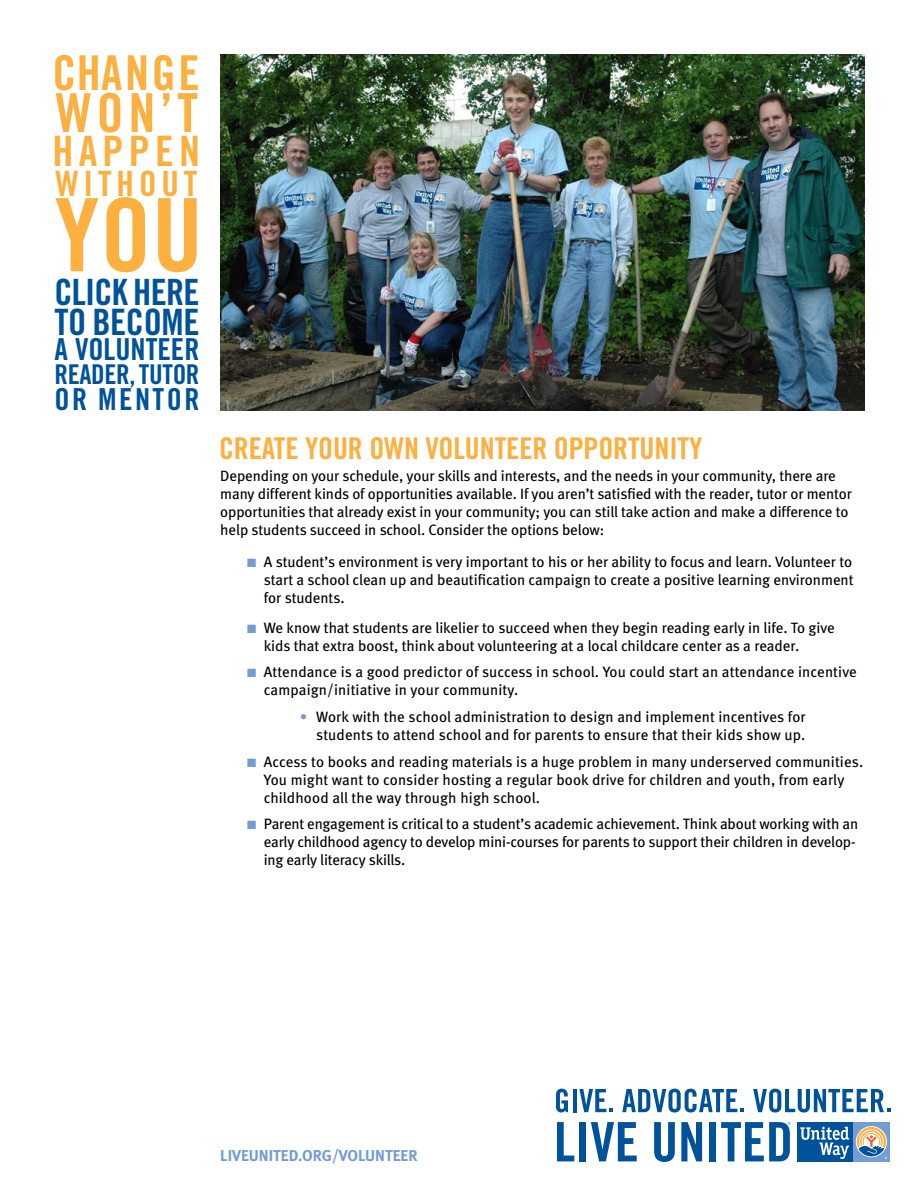
<style>
.page{position:relative;width:918px;height:1188px;background:#fff}
.page>*{position:absolute;margin:0;border:0;box-sizing:border-box;transform-origin:0 0}
.Body{font:101.25px "Trade Gothic Bold Cond Twenty";color:#fbb040}
.Body-2{font:53.85px "Trade Gothic Bold Cond Twenty";color:#fbb040}
.Body-3{font:48px "Trade Gothic Bold Cond Twenty";letter-spacing:.055em;color:#fbb040}
.Body-4{font:41.85px "Trade Gothic Bold Cond Twenty";letter-spacing:.125em;color:#fbb040}
.Body-5{font:36.3px "Trade Gothic Bold Cond Twenty";letter-spacing:-.02em;color:#00539b}
.Body-6{font:34.95px "Trade Gothic Bold Cond Twenty";letter-spacing:.14em;color:#fbb040}
.Body-7{font:30.3px "Trade Gothic Bold Cond Twenty";color:#00539b}
.Body-8{font:30.3px "Trade Gothic Bold Cond Twenty";letter-spacing:.08em;color:#00539b}
.t1{font:30px "Trade Gothic Bold Cond Twenty";letter-spacing:-.005em;color:#fbb040}
.Body-9{font:27.3px "Trade Gothic Bold Cond Twenty";letter-spacing:-.015em;color:#00539b}
.Body-10{font:700 15.75px "Meta";color:#739dd2}
.Body-11{font:15px/18px "Meta";letter-spacing:-.005em;color:#000}
.s1{color:#739dd2}
</style>
<div class="page">
<img style="left:220px;top:54px;width:644px;height:356px">
<div style="left:853px;top:1122px;width:37px;height:40px;background:#749dd2"></div>
<svg style="left:856px;top:1126px;width:31px;height:31px"></svg>
<div style="left:797px;top:1122px;width:56px;height:40px;background:#00539b"></div>
<svg style="left:800px;top:1127px;width:49px;height:32px"></svg>
<svg style="left:857px;top:1127px;width:30px;height:32px"></svg>
<svg style="left:556px;top:1089px;width:12px;height:24px"></svg>
<hr style="left:573px;top:1089px;width:4px;height:23px;background:#00539b">
<svg style="left:579px;top:1089px;width:34px;height:23px"></svg>
<svg style="left:622px;top:1089px;width:122px;height:24px"></svg>
<svg style="left:753px;top:1089px;width:138px;height:24px"></svg>
<svg style="left:557px;top:1122px;width:17px;height:39px"></svg>
<div style="left:579px;top:1122px;width:7px;height:39px;background:#00539b"></div>
<svg style="left:591px;top:1122px;width:46px;height:39px"></svg>
<svg style="left:654px;top:1122px;width:21px;height:40px"></svg>
<svg style="left:681px;top:1122px;width:21px;height:39px"></svg>
<div style="left:710px;top:1122px;width:6px;height:39px;background:#00539b"></div>
<svg style="left:721px;top:1122px;width:69px;height:39px"></svg>
<p class="Body-3" style="left:52px;top:43px;width:149px">CHANGE</p>
<p class="Body-2" style="left:56px;top:80px;width:144px">WON’T</p>
<p class="Body-6" style="left:55px;top:162px;width:143px">WITHOUT</p>
<p class="Body-4" style="left:53px;top:126px;width:149px">HAPPEN</p>
<p class="Body" style="left:54px;top:174px;width:150px">YOU</p>
<p class="Body-5" style="left:54px;top:270px;width:147px">CLICK HERE</p>
<p class="Body-5" style="left:54px;top:300px;width:147px">TO BECOME</p>
<p class="Body-7" style="left:54px;top:331px;width:147px">A VOLUNTEER</p>
<p class="Body-9" style="left:54px;top:358px;width:147px">READER, TUTOR</p>
<p class="Body-8" style="left:54px;top:381px;width:147px">OR MENTOR</p>
<p class="t1" style="left:219px;top:430px;width:485px">CREATE YOUR OWN VOLUNTEER OPPORTUNITY</p>
<p class="Body-11" style="left:220px;top:467px;width:633px">Depending on your schedule, your skills and interests, and the needs in your community, there are many different kinds of opportunities available. If you aren’t satisfied with the reader, tutor or mentor opportunities that already exist in your community; you can still take action and make a difference to help students succeed in school. Consider the options below:</p>
<p class="Body-11" style="left:264px;top:553px;width:591px;text-align:justify;text-indent:-16px"><span class="s1">■</span> A student’s environment is very important to his or her ability to focus and learn. Volunteer to start a school clean up and beautification campaign to create a positive learning environment for students.</p>
<p class="Body-11" style="left:264px;top:618px;width:572px;text-indent:-16px"><span class="s1">■</span> We know that students are likelier to succeed when they begin reading early in life. To give kids that extra boost, think about volunteering at a local childcare center as a reader.</p>
<p class="Body-11" style="left:264px;top:663px;width:595px;text-indent:-16px"><span class="s1">■</span> Attendance is a good predictor of success in school. You could start an attendance incentive campaign/initiative in your community.</p>
<p class="Body-11" style="left:300px;top:707px;width:507px;text-align:right"><span class="s1">•</span> Work with the school administration to design and implement incentives for students to attend school and for parents to ensure that their kids show up.</p>
<p class="Body-11" style="left:264px;top:752px;width:601px;text-indent:-16px"><span class="s1">■</span> Access to books and reading materials is a huge problem in many underserved communities.<br>You might want to consider hosting a regular book drive for children and youth, from early childhood all the way through high school.</p>
<p class="Body-11" style="left:264px;top:815px;width:596px;text-indent:-16px"><span class="s1">■</span> Parent engagement is critical to a student’s academic achievement. Think about working with an early childhood agency to develop mini-courses for parents to support their children in develop&shy;ing early literacy skills.</p>
<p class="Body-10" style="left:220px;top:1147px;width:199px">LIVEUNITED.ORG/VOLUNTEER</p>
</div>
